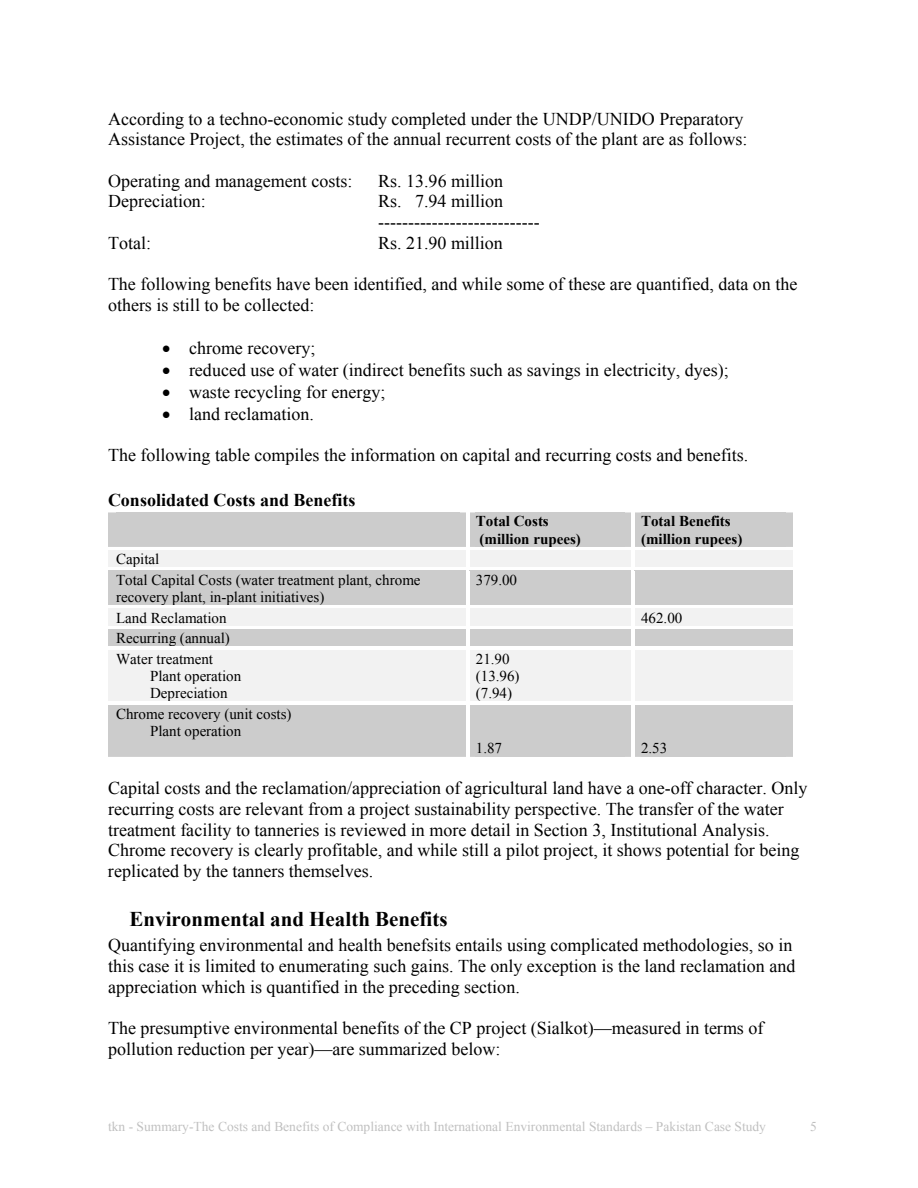
<style>
.page{position:relative;width:918px;height:1188px;background:#fff}
.page>*{position:absolute;margin:0;border:0;box-sizing:border-box;transform-origin:0 0}
.t1{font:700 21px "Times New Roman";color:#000}
.t2{font:18px/20.7px "Times New Roman";color:#000}
.t3{font:700 18px "Times New Roman";color:#000}
.t4{font:15px/17.2px "Times New Roman";color:#000}
.t5{font:700 15px/17.2px "Times New Roman";color:#000}
.t6{font:13.5px "Times New Roman";color:#c0c0c0}
</style>
<div class="page">
<svg style="left:108px;top:512px;width:685px;height:245px"></svg>
<hr style="left:635px;top:702px;width:158px;height:3px;background:#fff">
<hr style="left:635px;top:705px;width:158px;height:1px;background:#ccc">
<hr style="left:466px;top:705px;width:3px;height:52px;background:#fff">
<hr style="left:631px;top:705px;width:4px;height:52px;background:#fff">
<p class="t2" style="left:108px;top:108px;width:641px">According to a techno-economic study completed under the UNDP/UNIDO Preparatory<br>Assistance Project, the estimates of the annual recurrent costs of the plant are as follows:</p>
<p class="t2" style="left:108px;top:170px;width:246px">Operating and management costs:</p>
<p class="t2" style="left:378px;top:170px;width:127px">Rs. 13.96 million</p>
<p class="t2" style="left:108px;top:191px;width:99px">Depreciation:</p>
<p class="t2" style="left:378px;top:191px;width:163px">Rs. 7.94 million ---------------------------</p>
<p class="t2" style="left:108px;top:232px;width:45px">Total:</p>
<p class="t2" style="left:378px;top:232px;width:126px">Rs. 21.90 million</p>
<p class="t2" style="left:108px;top:274px;width:691px">The following benefits have been identified, and while some of these are quantified, data on the others is still to be collected:</p>
<p class="t2" style="left:162px;top:337px;width:155px">• chrome recovery;</p>
<p class="t2" style="left:162px;top:359px;width:568px">• reduced use of water (indirect benefits such as savings in electricity, dyes);</p>
<p class="t2" style="left:162px;top:381px;width:225px">• waste recycling for energy;</p>
<p class="t2" style="left:162px;top:403px;width:154px">• land reclamation.</p>
<p class="t2" style="left:108px;top:444px;width:642px">The following table compiles the information on capital and recurring costs and benefits.</p>
<p class="t3" style="left:108px;top:489px;width:249px">Consolidated Costs and Benefits</p>
<p class="t5" style="left:476px;top:513px;width:107px">Total Costs (million rupees)</p>
<p class="t5" style="left:641px;top:513px;width:103px">Total Benefits (million rupees)</p>
<p class="t4" style="left:116px;top:549px;width:306px;line-height:20.5px">Capital<br>Total Capital Costs (water treatment plant, chrome</p>
<p class="t4" style="left:116px;top:588px;width:210px">recovery plant, in-plant initiatives)</p>
<p class="t4" style="left:476px;top:571px;width:43px">379.00</p>
<p class="t4" style="left:116px;top:609px;width:112px">Land Reclamation</p>
<p class="t4" style="left:641px;top:609px;width:43px">462.00</p>
<p class="t4" style="left:116px;top:628px;width:115px;line-height:20.5px">Recurring (annual)<br>Water treatment</p>
<p class="t4" style="left:150px;top:667px;width:93px">Plant operation<br>Depreciation</p>
<p class="t4" style="left:476px;top:650px;width:45px">21.90 (13.96) (7.94)</p>
<p class="t4" style="left:150px;top:705px;width:143px;text-indent:-34px">Chrome recovery (unit costs)<br>Plant operation</p>
<p class="t4" style="left:476px;top:740px;width:28px">1.87</p>
<p class="t4" style="left:641px;top:740px;width:28px">2.53</p>
<p class="t2" style="left:108px;top:778px;width:701px">Capital costs and the reclamation/appreciation of agricultural land have a one-off character. Only recurring costs are relevant from a project sustainability perspective. The transfer of the water treatment facility to tanneries is reviewed in more detail in Section 3, Institutional Analysis.<br>Chrome recovery is clearly profitable, and while still a pilot project, it shows potential for being replicated by the tanners themselves.</p>
<p class="t1" style="left:130px;top:907px;width:319px">Environmental and Health Benefits</p>
<p class="t2" style="left:108px;top:935px;width:689px">Quantifying environmental and health benefsits entails using complicated methodologies, so in this case it is limited to enumerating such gains. The only exception is the land reclamation and appreciation which is quantified in the preceding section.</p>
<p class="t2" style="left:108px;top:1018px;width:657px">The presumptive environmental benefits of the CP project (Sialkot)—measured in terms of pollution reduction per year)—are summarized below:</p>
<p class="t6" style="left:108px;top:1119px;width:660px">tkn - Summary-The Costs and Benefits of Compliance with International Environmental Standards – Pakistan Case Study</p>
<p class="t6" style="left:810px;top:1119px;width:8px">5</p>
</div>
